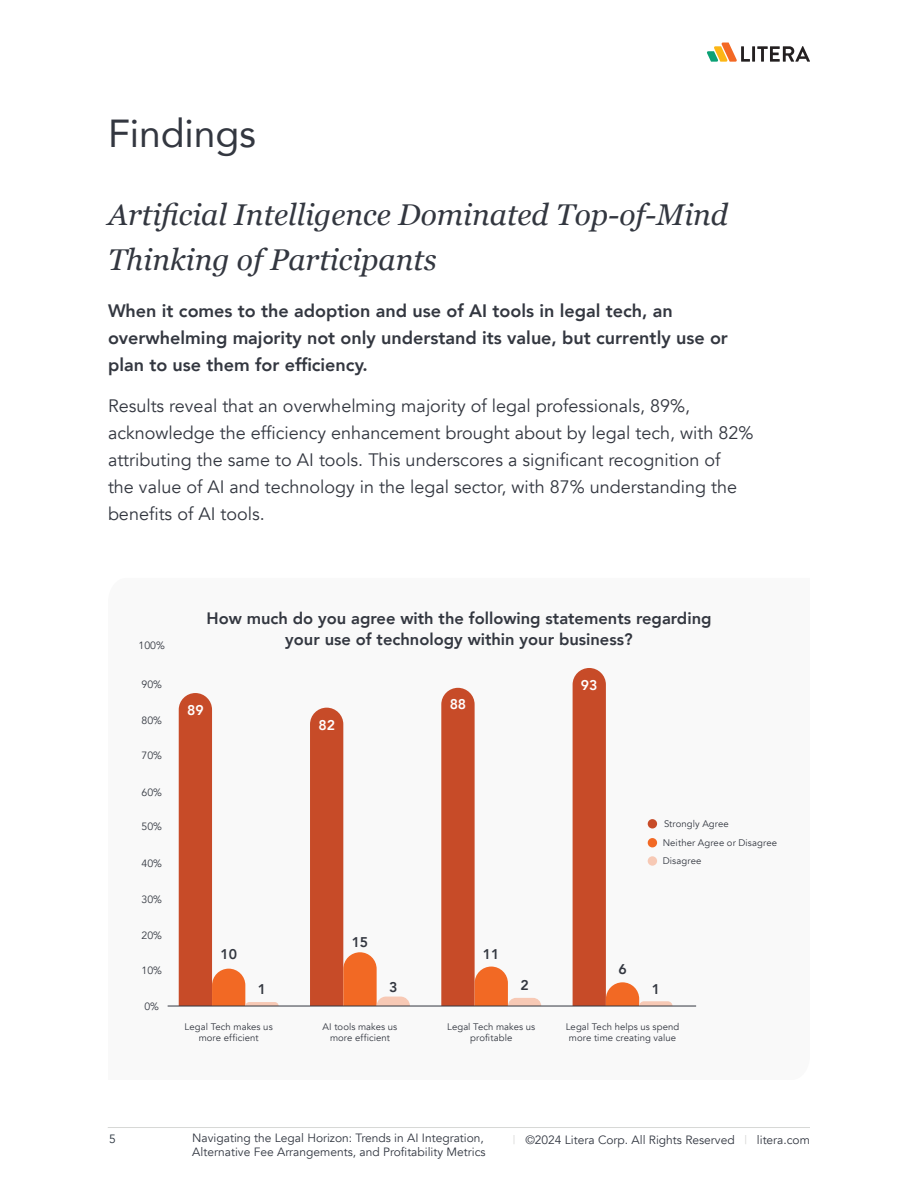
<style>
.page{position:relative;width:918px;height:1188px;background:#fff}
.page>*{position:absolute;margin:0;border:0;box-sizing:border-box;transform-origin:0 0}
.Heading{font:39px "Avenir";color:#333740}
.Heading-2{font:italic 30px/45px "Georgia";color:#333740}
.Body_12_18{font:18px/27px "Avenir";color:#333740}
.Body_12_18-2{font:800 18px/27px "Avenir";color:#333740}
.Body_12_18-3{font:800 16.5px/21px "Avenir";color:#333740;text-align:center}
.t1{font:800 14.1px "Avenir";color:#333740}
.t2{font:800 14.1px "Avenir";color:#fff}
.t3{font:12px "Avenir";color:#323741}
.t4{font:12px "Avenir";color:#28323d}
.t5{font:10.5px "Avenir";color:#333740}
.t6{font:9.6px/11.4px "Avenir";letter-spacing:.01em;color:#333740;text-align:center}
.s1{color:#d7d8d6}
.s2{color:#323640}
</style>
<div class="page">
<hr style="left:752px;top:46px;width:3px;height:16px;background:#231f20">
<svg style="left:757px;top:46px;width:53px;height:16px"></svg>
<svg style="left:707px;top:43px;width:43px;height:19px"></svg>
<hr style="left:108px;top:1127px;width:702px;height:1px;background:#d7d8d6">
<svg style="left:179px;top:693px;width:100px;height:313px"></svg>
<svg style="left:310px;top:708px;width:100px;height:298px"></svg>
<svg style="left:441px;top:688px;width:100px;height:318px"></svg>
<svg style="left:573px;top:668px;width:100px;height:338px"></svg>
<hr style="left:168px;top:1006px;width:528px;height:1px;background:#333740">
<p class="Heading" style="left:108px;top:102px;width:150px">Findings</p>
<p class="Heading-2" style="left:108px;top:191px;width:622px">Artificial Intelligence Dominated Top-of-Mind<br>Thinking of Participants</p>
<p class="Body_12_18-2" style="left:108px;top:298px;width:621px">When it comes to the adoption and use of AI tools in legal tech, an overwhelming majority not only understand its value, but currently use or plan to use them for efficiency.</p>
<p class="Body_12_18" style="left:108px;top:392px;width:647px">Results reveal that an overwhelming majority of legal professionals, 89%, acknowledge the efficiency enhancement brought about by legal tech, with 82% attributing the same to AI tools. This underscores a significant recognition of<br>the value of AI and technology in the legal sector, with 87% understanding the benefits of AI tools.</p>
<p class="t5" style="left:139px;top:639px;width:28px">100%</p>
<p class="t5" style="left:142px;top:678px;width:22px">90%</p>
<p class="t5" style="left:142px;top:715px;width:22px">80%</p>
<p class="t5" style="left:142px;top:749px;width:22px">70%</p>
<p class="t5" style="left:142px;top:786px;width:22px">60%</p>
<p class="t5" style="left:142px;top:820px;width:22px">50%</p>
<p class="t5" style="left:142px;top:857px;width:22px">40%</p>
<p class="t5" style="left:142px;top:893px;width:22px">30%</p>
<p class="t5" style="left:142px;top:929px;width:22px">20%</p>
<p class="t5" style="left:142px;top:964px;width:22px">10%</p>
<p class="t5" style="left:144px;top:1000px;width:16px">0%</p>
<p class="Body_12_18-3" style="left:206px;top:608px;width:507px">How much do you agree with the following statements regarding your use of technology within your business?</p>
<p class="t2" style="left:581px;top:674px;width:18px">93</p>
<p class="t2" style="left:187px;top:700px;width:18px">89</p>
<p class="t2" style="left:450px;top:694px;width:18px">88</p>
<p class="t2" style="left:318px;top:714px;width:18px">82</p>
<p class="t6" style="left:663px;top:814px;width:116px;line-height:18.6px;text-align:left">Strongly Agree<br>Neither Agree or Disagree<br>Disagree</p>
<p class="t1" style="left:352px;top:931px;width:18px">15</p>
<p class="t1" style="left:220px;top:943px;width:18px">10</p>
<p class="t1" style="left:483px;top:943px;width:18px">11</p>
<p class="t1" style="left:618px;top:958px;width:10px">6</p>
<p class="t1" style="left:258px;top:978px;width:10px">1</p>
<p class="t1" style="left:389px;top:976px;width:10px">3</p>
<p class="t1" style="left:520px;top:974px;width:10px">2</p>
<p class="t1" style="left:652px;top:978px;width:10px">1</p>
<p class="t6" style="left:185px;top:1021px;width:90px">Legal Tech makes us more efficient</p>
<p class="t6" style="left:323px;top:1021px;width:76px">AI tools makes us more efficient</p>
<p class="t6" style="left:447px;top:1021px;width:90px">Legal Tech makes us profitable</p>
<p class="t6" style="left:566px;top:1021px;width:115px">Legal Tech helps us spend more time creating value</p>
<p class="t4" style="left:109px;top:1132px;width:8px">5</p>
<p class="t3" style="left:192px;top:1131px;width:293px">Navigating the Legal Horizon: Trends in AI Integration,</p>
<p class="t3" style="left:513px;top:1133px;width:299px"><span class="s1">|</span> ©2024 Litera Corp. All Rights Reserved <span class="s1">|</span> <span class="s2">l</span>itera.com</p>
<p class="t3" style="left:192px;top:1145px;width:295px">Alternative Fee Arrangements, and Profitability Metrics</p>
</div>
